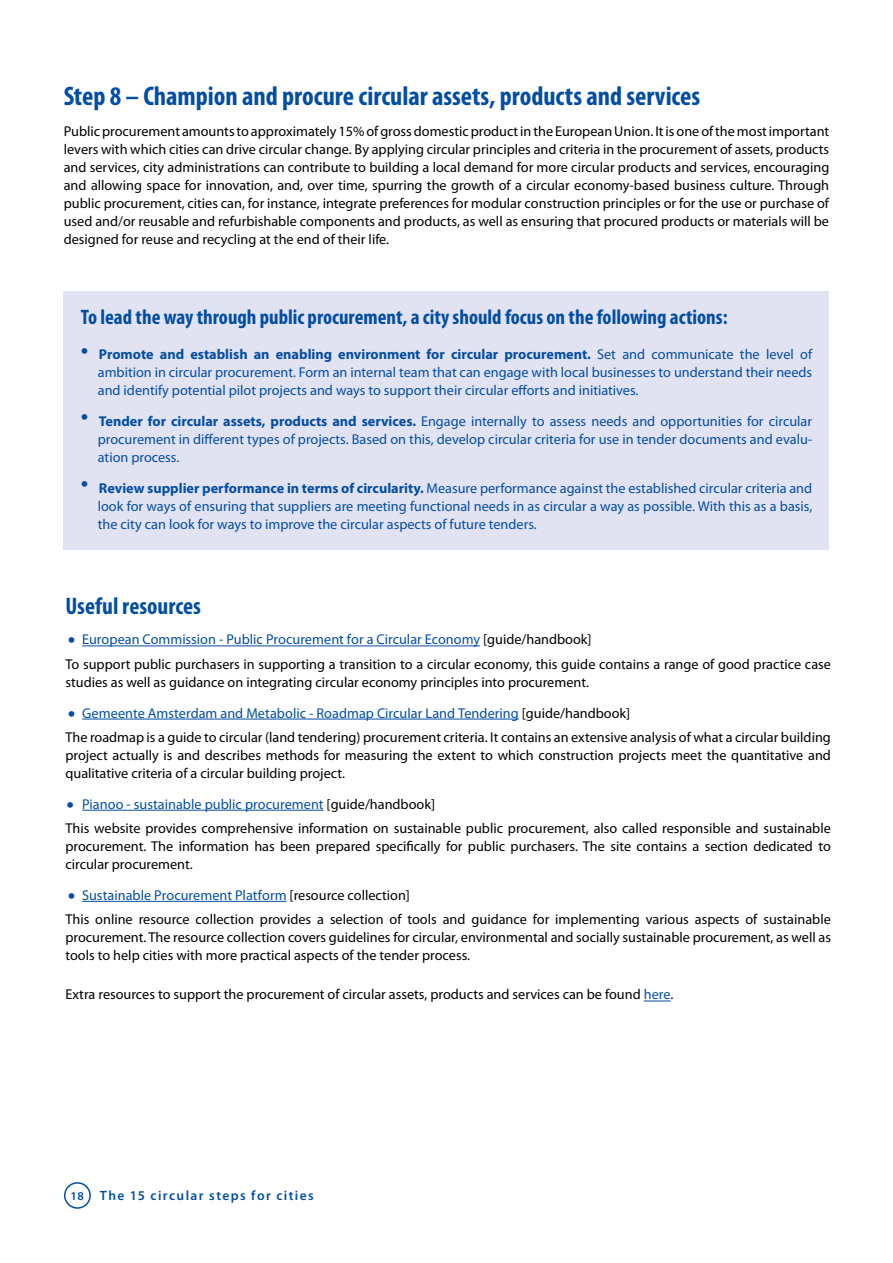
<style>
.page{position:relative;width:893px;height:1263px;background:#fff}
.page>*{position:absolute;margin:0;border:0;box-sizing:border-box;transform-origin:0 0}
.t1{font:700 condensed 27px "Myriad Pro";color:#034ea2}
.t2{font:700 condensed 24px "Myriad Pro";color:#034ea2}
.t3{font:700 condensed 21px "Myriad Pro";color:#034ea2}
.t4{font:14.25px/18px "Myriad Pro";color:#000}
.t5{font:14.25px/18px "Myriad Pro";color:#034ea2;text-align:justify}
.t6{font:600 13.5px "Myriad Pro";letter-spacing:.105em;color:#034ea2}
.s1{font-size:27px}
.s2{font-weight:700}
.s3{font-size:27px;color:#034ea2}
.s4{color:#034ea2}
.s5{font-size:12px}
</style>
<div class="page">
<div style="left:64px;top:291px;width:765px;height:259px;background:#e1e2f2"></div>
<hr style="left:82px;top:645px;width:398px;height:1px;background:#034ea2">
<hr style="left:82px;top:719px;width:437px;height:1px;background:#034ea2">
<hr style="left:82px;top:810px;width:242px;height:1px;background:#034ea2">
<hr style="left:82px;top:901px;width:205px;height:1px;background:#034ea2">
<svg style="left:644px;top:1000px;width:27px;height:1px"></svg>
<div style="left:64px;top:1182px;width:27px;height:27px;border:2px solid #034ea2;border-radius:50%"></div>
<h1 class="t1" style="left:64px;top:79px;width:638px">Step 8 – Champion and procure circular assets, products and services</h1>
<p class="t4" style="left:64px;top:122px;width:767px;text-align:justify">Public procurement amounts to approximately 15% of gross domestic product in the European Union. It is one of the most important levers with which cities can drive circular change. By applying circular principles and criteria in the procurement of assets, products and services, city administrations can contribute to building a local demand for more circular products and services, encouraging and allowing space for innovation, and, over time, spurring the growth of a circular economy-based business culture. Through public procurement, cities can, for instance, integrate preferences for modular construction principles or for the use or purchase of used and/or reusable and refurbishable components and products, as well as ensuring that procured products or materials will be designed for reuse and recycling at the end of their life.</p>
<h3 class="t3" style="left:81px;top:304px;width:648px">To lead the way through public procurement, a city should focus on the following actions:</h3>
<p class="t5" style="left:98px;top:345px;width:716px;text-indent:-17px"><span class="s1">•</span> <span class="s2">Promote and establish an enabling environment for circular procurement.</span> Set and communicate the level of ambition in circular procurement. Form an internal team that can engage with local businesses to understand their needs and identify potential pilot projects and ways to support their circular efforts and initiatives.</p>
<p class="t5" style="left:98px;top:412px;width:716px;text-indent:-17px"><span class="s1">•</span> <span class="s2">Tender for circular assets, products and services.</span> Engage internally to assess needs and opportunities for circular procurement in different types of projects. Based on this, develop circular criteria for use in tender documents and evalu&shy;ation process.</p>
<p class="t5" style="left:98px;top:479px;width:716px;text-indent:-17px"><span class="s1">•</span> <span class="s2">Review supplier performance in terms of circularity.</span> Measure performance against the established circular criteria and look for ways of ensuring that suppliers are meeting functional needs in as circular a way as possible. With this as a basis, the city can look for ways to improve the circular aspects of future tenders.</p>
<h2 class="t2" style="left:65px;top:591px;width:137px">Useful resources</h2>
<p class="t4" style="left:65px;top:627px;width:767px;line-height:24.5px"><span class="s3">•</span> <span class="s4">European Commission - Public Procurement for a Circular Economy</span> [guide/handbook]<br>To support public purchasers in supporting a transition to a circular economy, this guide contains a range of good practice case</p>
<p class="t4" style="left:65px;top:673px;width:525px">studies as well as guidance on integrating circular economy principles into procurement.</p>
<p class="t4" style="left:65px;top:700px;width:767px;line-height:24.5px"><span class="s3">•</span> <span class="s4">Gemeente Amsterdam and Metabolic - Roadmap Circular Land Tendering</span> [guide/handbook]<br>The roadmap is a guide to circular (land tendering) procurement criteria. It contains an extensive analysis of what a circular building</p>
<p class="t4" style="left:65px;top:746px;width:767px">project actually is and describes methods for measuring the extent to which construction projects meet the quantitative and qualitative criteria of a circular building project.</p>
<p class="t4" style="left:65px;top:791px;width:767px;line-height:24.5px"><span class="s3">•</span> <span class="s4">Pianoo - sustainable public procurement</span> [guide/handbook]<br>This website provides comprehensive information on sustainable public procurement, also called responsible and sustainable</p>
<p class="t4" style="left:65px;top:837px;width:767px">procurement. The information has been prepared specifically for public purchasers. The site contains a section dedicated to circular procurement.</p>
<p class="t4" style="left:65px;top:883px;width:767px;line-height:24.5px"><span class="s3">•</span> <span class="s4">Sustainable Procurement Platform</span> [resource collection]<br>This online resource collection provides a selection of tools and guidance for implementing various aspects of sustainable</p>
<p class="t4" style="left:65px;top:928px;width:767px">procurement. The resource collection covers guidelines for circular, environmental and socially sustainable procurement, as well as tools to help cities with more practical aspects of the tender process.</p>
<p class="t4" style="left:65px;top:985px;width:610px">Extra resources to support the procurement of circular assets, products and services can be found <span class="s4">here</span>.</p>
<p class="t6" style="left:70px;top:1187px;width:245px"><span class="s5">18</span> The 15 circular steps for cities</p>
</div>
